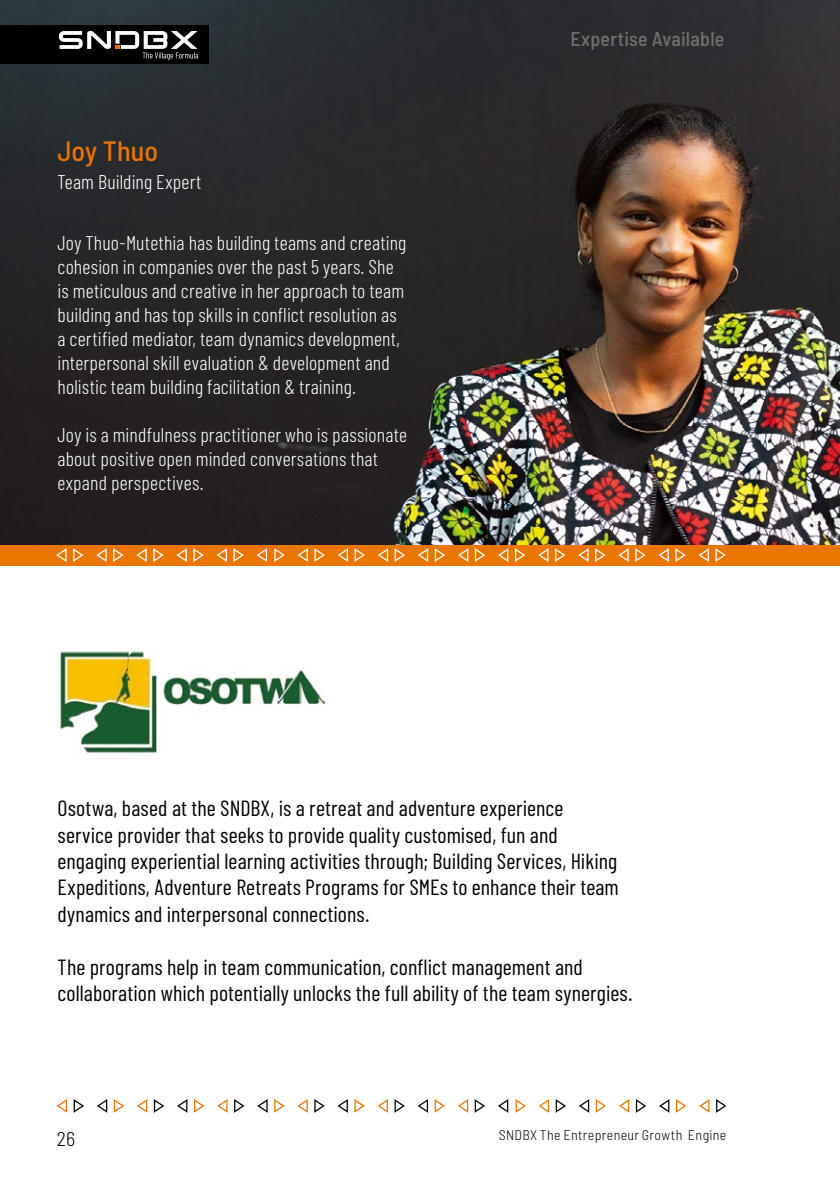
<style>
.page{position:relative;width:840px;height:1191px;background:#fff}
.page>*{position:absolute;margin:0;border:0;box-sizing:border-box;transform-origin:0 0}
.t1{font:500 semi-condensed 28px "Barlow";color:#ea7500}
.t2{font:22px/26.4px "Barlow Condensed";letter-spacing:.005em;color:#000}
.t3{font:300 20px/24px "Barlow Condensed";letter-spacing:.01em;color:#fff}
.t4{font:500 semi-condensed 20px "Barlow";letter-spacing:.01em;color:#727171}
.t5{font:300 semi-condensed 20px "Barlow";color:#000}
.t6{font:300 semi-condensed 14px "Barlow";letter-spacing:.025em;color:#000}
</style>
<div class="page">
<img style="left:0;top:0;width:839px;height:544px">
<img style="left:60px;top:651px;width:266px;height:102px">
<div style="left:0;top:26px;width:208px;height:38px;background:#000"></div>
<svg style="left:59px;top:31px;width:139px;height:29px"></svg>
<svg style="left:57px;top:1099px;width:10px;height:13px"></svg>
<svg style="left:74px;top:1099px;width:10px;height:13px"></svg>
<svg style="left:97px;top:1099px;width:10px;height:13px"></svg>
<svg style="left:114px;top:1099px;width:10px;height:13px"></svg>
<svg style="left:137px;top:1099px;width:10px;height:13px"></svg>
<svg style="left:154px;top:1099px;width:10px;height:13px"></svg>
<svg style="left:177px;top:1099px;width:10px;height:13px"></svg>
<svg style="left:194px;top:1099px;width:10px;height:13px"></svg>
<svg style="left:217px;top:1099px;width:10px;height:13px"></svg>
<svg style="left:234px;top:1099px;width:10px;height:13px"></svg>
<svg style="left:257px;top:1099px;width:10px;height:13px"></svg>
<svg style="left:274px;top:1099px;width:10px;height:13px"></svg>
<svg style="left:297px;top:1099px;width:10px;height:13px"></svg>
<svg style="left:314px;top:1099px;width:10px;height:13px"></svg>
<svg style="left:337px;top:1099px;width:10px;height:13px"></svg>
<svg style="left:354px;top:1099px;width:10px;height:13px"></svg>
<svg style="left:377px;top:1099px;width:11px;height:13px"></svg>
<svg style="left:394px;top:1099px;width:10px;height:13px"></svg>
<svg style="left:417px;top:1099px;width:11px;height:13px"></svg>
<svg style="left:434px;top:1099px;width:11px;height:13px"></svg>
<svg style="left:458px;top:1099px;width:10px;height:13px"></svg>
<svg style="left:474px;top:1099px;width:11px;height:13px"></svg>
<svg style="left:498px;top:1099px;width:10px;height:13px"></svg>
<svg style="left:515px;top:1099px;width:10px;height:13px"></svg>
<svg style="left:539px;top:1099px;width:10px;height:13px"></svg>
<svg style="left:555px;top:1099px;width:10px;height:13px"></svg>
<svg style="left:579px;top:1099px;width:10px;height:13px"></svg>
<svg style="left:595px;top:1099px;width:10px;height:13px"></svg>
<svg style="left:619px;top:1099px;width:10px;height:13px"></svg>
<svg style="left:635px;top:1099px;width:11px;height:13px"></svg>
<svg style="left:659px;top:1099px;width:10px;height:13px"></svg>
<svg style="left:676px;top:1099px;width:10px;height:13px"></svg>
<svg style="left:699px;top:1099px;width:10px;height:13px"></svg>
<svg style="left:716px;top:1099px;width:10px;height:13px"></svg>
<div style="left:0;top:544px;width:839px;height:21px;background:#ea7500"></div>
<svg style="left:715px;top:548px;width:10px;height:14px"></svg>
<svg style="left:698px;top:549px;width:10px;height:13px"></svg>
<svg style="left:675px;top:548px;width:10px;height:14px"></svg>
<svg style="left:658px;top:549px;width:10px;height:13px"></svg>
<svg style="left:635px;top:548px;width:10px;height:14px"></svg>
<svg style="left:618px;top:548px;width:10px;height:14px"></svg>
<svg style="left:595px;top:548px;width:10px;height:14px"></svg>
<svg style="left:578px;top:548px;width:10px;height:14px"></svg>
<svg style="left:555px;top:548px;width:10px;height:14px"></svg>
<svg style="left:538px;top:548px;width:10px;height:14px"></svg>
<svg style="left:515px;top:548px;width:10px;height:14px"></svg>
<svg style="left:498px;top:548px;width:10px;height:14px"></svg>
<svg style="left:474px;top:548px;width:11px;height:14px"></svg>
<svg style="left:458px;top:548px;width:10px;height:14px"></svg>
<svg style="left:434px;top:548px;width:11px;height:14px"></svg>
<svg style="left:418px;top:548px;width:10px;height:14px"></svg>
<svg style="left:394px;top:548px;width:11px;height:14px"></svg>
<svg style="left:377px;top:548px;width:11px;height:14px"></svg>
<svg style="left:354px;top:548px;width:11px;height:14px"></svg>
<svg style="left:337px;top:548px;width:11px;height:14px"></svg>
<svg style="left:314px;top:548px;width:10px;height:14px"></svg>
<svg style="left:297px;top:548px;width:11px;height:14px"></svg>
<svg style="left:274px;top:548px;width:10px;height:14px"></svg>
<svg style="left:256px;top:548px;width:11px;height:14px"></svg>
<svg style="left:233px;top:548px;width:11px;height:14px"></svg>
<svg style="left:216px;top:548px;width:11px;height:14px"></svg>
<svg style="left:193px;top:548px;width:11px;height:14px"></svg>
<svg style="left:176px;top:548px;width:11px;height:14px"></svg>
<svg style="left:153px;top:548px;width:11px;height:14px"></svg>
<svg style="left:136px;top:548px;width:11px;height:14px"></svg>
<svg style="left:113px;top:548px;width:10px;height:14px"></svg>
<svg style="left:96px;top:548px;width:11px;height:14px"></svg>
<svg style="left:73px;top:548px;width:10px;height:14px"></svg>
<svg style="left:56px;top:548px;width:10px;height:14px"></svg>
<h1 class="t1" style="left:57px;top:134px;width:102px">Joy Thuo</h1>
<p class="t3" style="left:57px;top:169px;width:145px">Team Building Expert</p>
<p class="t3" style="left:57px;top:230px;width:350px">Joy Thuo-Mutethia has building teams and creating cohesion in companies over the past 5 years. She is meticulous and creative in her approach to team building and has top skills in conflict resolution as a certified mediator, team dynamics development, interpersonal skill evaluation &amp; development and holistic team building facilitation &amp; training.</p>
<p class="t3" style="left:57px;top:422px;width:351px">Joy is a mindfulness practitioner who is passionate about positive open minded conversations that expand perspectives.</p>
<p class="t4" style="left:570px;top:26px;width:155px">Expertise Available</p>
<p class="t2" style="left:57px;top:794px;width:562px">Osotwa, based at the SNDBX, is a retreat and adventure experience service provider that seeks to provide quality customised, fun and engaging experiential learning activities through; Building Services, Hiking Expeditions, Adventure Retreats Programs for SMEs to enhance their team dynamics and interpersonal connections.</p>
<p class="t2" style="left:57px;top:953px;width:576px">The programs help in team communication, conflict management and collaboration which potentially unlocks the full ability of the team synergies.</p>
<p class="t5" style="left:57px;top:1126px;width:20px">26</p>
<p class="t6" style="left:498px;top:1126px;width:229px">SNDBX The Entrepreneur Growth Engine</p>
</div>
